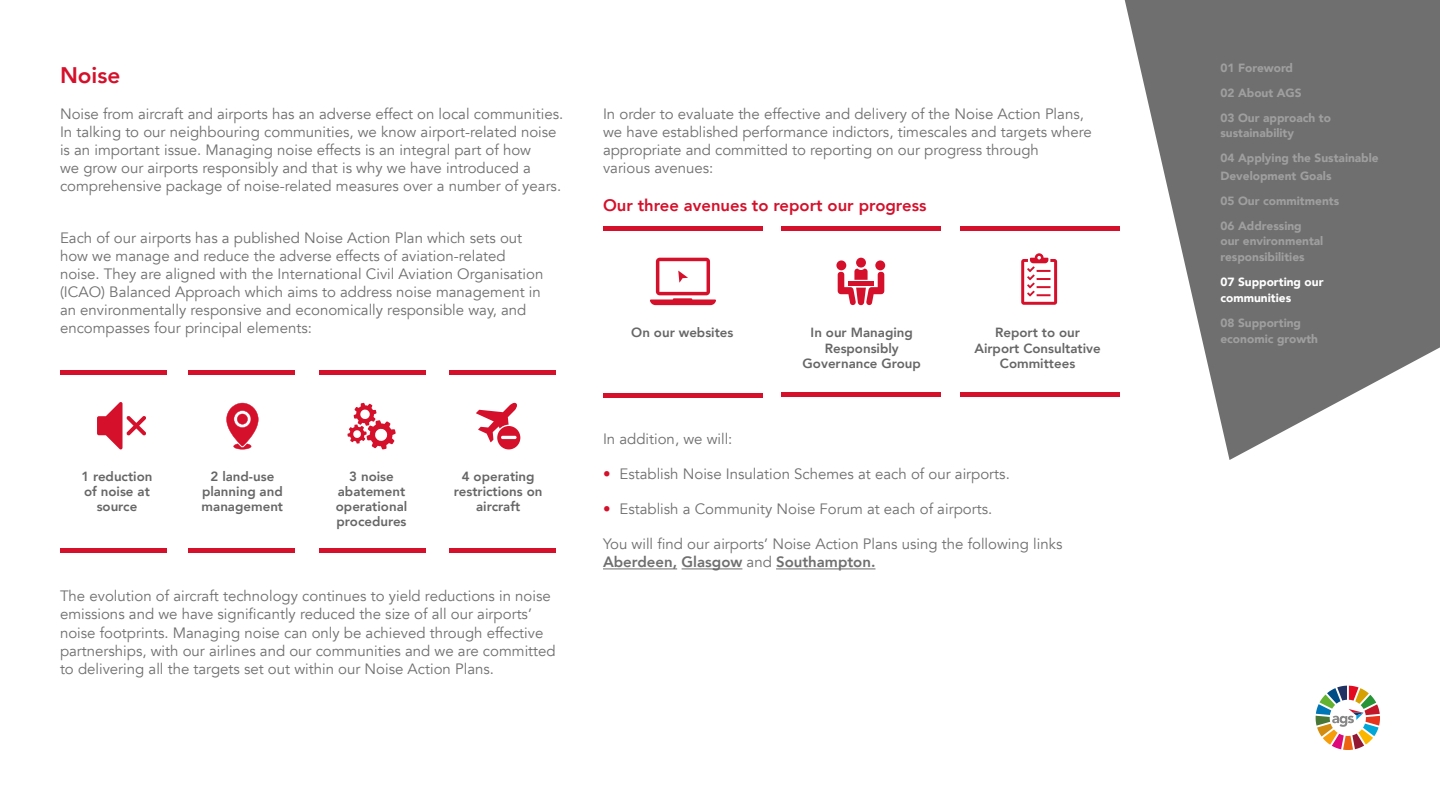
<style>
.page{position:relative;width:1440px;height:810px;background:#fff}
.page>*{position:absolute;margin:0;border:0;box-sizing:border-box;transform-origin:0 0}
.t1{font:800 22.5px "Avenir";color:#d5102b}
.t2{font:800 16.65px "Avenir";color:#d5102b}
.t3{font:15px/18px "Avenir";color:#706f6f}
.t4{font:800 13.27px/15.3px "Avenir";color:#666;text-align:center}
.t5{font:900 11.93px/24.8px "Avenir";color:#9f9f9f}
.t6{font:900 11.93px/15.8px "Avenir";color:#fff}
.s1{color:#d5102b}
.s2{font-weight:800}
</style>
<div class="page">
<svg style="left:1316px;top:686px;width:64px;height:64px"></svg>
<hr style="left:603px;top:569px;width:74px;height:1px;background:#706f6f">
<hr style="left:682px;top:569px;width:60px;height:1px;background:#706f6f">
<hr style="left:776px;top:569px;width:99px;height:1px;background:#706f6f">
<svg style="left:1112px;top:0;width:328px;height:460px;fill:#706f6f"></svg>
<div style="left:960px;top:392px;width:160px;height:5px;background:#d5102b"></div>
<hr style="left:781px;top:226px;width:160px;height:4px;background:#d5102b">
<div style="left:781px;top:392px;width:160px;height:5px;background:#d5102b"></div>
<svg style="left:838px;top:269px;width:46px;height:36px"></svg>
<div style="left:856px;top:258px;width:10px;height:10px;background:#d5102b;border-radius:50%"></div>
<div style="left:875px;top:260px;width:10px;height:10px;background:#d5102b;border-radius:50%"></div>
<div style="left:836px;top:260px;width:10px;height:10px;background:#d5102b;border-radius:50%"></div>
<hr style="left:960px;top:226px;width:160px;height:4px;background:#d5102b">
<hr style="left:603px;top:226px;width:160px;height:4px;background:#d5102b">
<div style="left:603px;top:393px;width:160px;height:5px;background:#d5102b"></div>
<svg style="left:650px;top:258px;width:66px;height:47px"></svg>
<svg style="left:1021px;top:253px;width:36px;height:52px"></svg>
<div style="left:449px;top:370px;width:106px;height:5px;background:#d5102b"></div>
<hr style="left:449px;top:549px;width:106px;height:4px;background:#d5102b">
<svg style="left:476px;top:403px;width:44px;height:46px"></svg>
<div style="left:60px;top:370px;width:106px;height:5px;background:#d5102b"></div>
<hr style="left:60px;top:549px;width:106px;height:4px;background:#d5102b">
<svg style="left:97px;top:402px;width:49px;height:47px"></svg>
<div style="left:188px;top:370px;width:106px;height:5px;background:#d5102b"></div>
<hr style="left:188px;top:549px;width:106px;height:4px;background:#d5102b">
<svg style="left:226px;top:403px;width:32px;height:46px"></svg>
<div style="left:320px;top:370px;width:106px;height:5px;background:#d5102b"></div>
<hr style="left:320px;top:549px;width:106px;height:4px;background:#d5102b">
<svg style="left:347px;top:403px;width:49px;height:47px"></svg>
<h1 class="t1" style="left:60px;top:57px;width:62px">Noise</h1>
<p class="t3" style="left:60px;top:105px;width:505px">Noise from aircraft and airports has an adverse effect on local communities.<br>In talking to our neighbouring communities, we know airport-related noise is an important issue. Managing noise effects is an integral part of how<br>we grow our airports responsibly and that is why we have introduced a comprehensive package of noise-related measures over a number of years.</p>
<p class="t3" style="left:60px;top:229px;width:485px">Each of our airports has a published Noise Action Plan which sets out how we manage and reduce the adverse effects of aviation-related noise. They are aligned with the International Civil Aviation Organisation (ICAO) Balanced Approach which aims to address noise management in an environmentally responsive and economically responsible way, and encompasses four principal elements:</p>
<p class="t4" style="left:82px;top:468px;width:72px">1 reduction of noise at source</p>
<p class="t4" style="left:202px;top:468px;width:83px">2 land-use planning and management</p>
<p class="t4" style="left:336px;top:468px;width:73px">3 noise abatement operational procedures</p>
<p class="t4" style="left:454px;top:468px;width:90px">4 operating restrictions on aircraft</p>
<p class="t3" style="left:60px;top:588px;width:497px">The evolution of aircraft technology continues to yield reductions in noise emissions and we have significantly reduced the size of all our airports’ noise footprints. Managing noise can only be achieved through effective partnerships, with our airlines and our communities and we are committed to delivering all the targets set out within our Noise Action Plans.</p>
<p class="t3" style="left:603px;top:105px;width:490px">In order to evaluate the effective and delivery of the Noise Action Plans, we have established performance indictors, timescales and targets where appropriate and committed to reporting on our progress through<br>various avenues:</p>
<p class="t2" style="left:603px;top:192px;width:325px">Our three avenues to report our progress</p>
<p class="t4" style="left:631px;top:325px;width:104px">On our websites</p>
<p class="t4" style="left:974px;top:325px;width:128px">Report to our<br>Airport Consultative<br>Committees</p>
<p class="t4" style="left:803px;top:325px;width:120px">In our Managing<br>Responsibly<br>Governance Group</p>
<p class="t3" style="left:603px;top:430px;width:131px">In addition, we will:</p>
<p class="t3" style="left:603px;top:465px;width:408px"><span class="s1">•</span> Establish Noise Insulation Schemes at each of our airports.</p>
<p class="t3" style="left:603px;top:500px;width:391px"><span class="s1">•</span> Establish a Community Noise Forum at each of airports.</p>
<p class="t3" style="left:603px;top:535px;width:461px">You will find our airports’ Noise Action Plans using the following links<br><span class="s2">Aberdeen, Glasgow</span> and <span class="s2">Southampton.</span></p>
<p class="t5" style="left:1220px;top:55px;width:112px">01 Foreword<br>02 About AGS<br>03 Our approach to</p>
<p class="t5" style="left:1220px;top:121px;width:75px">sustainability</p>
<p class="t5" style="left:1220px;top:149px;width:160px;line-height:17.6px">04 Applying the Sustainable<br>Development Goals</p>
<p class="t5" style="left:1220px;top:217px;width:104px;line-height:15.8px">06 Addressing our environmental responsibilities</p>
<p class="t5" style="left:1220px;top:188px;width:120px">05 Our commitments</p>
<p class="t6" style="left:1220px;top:274px;width:105px">07 Supporting our communities</p>
<p class="t5" style="left:1220px;top:314px;width:99px;line-height:15.8px">08 Supporting economic growth</p>
</div>
